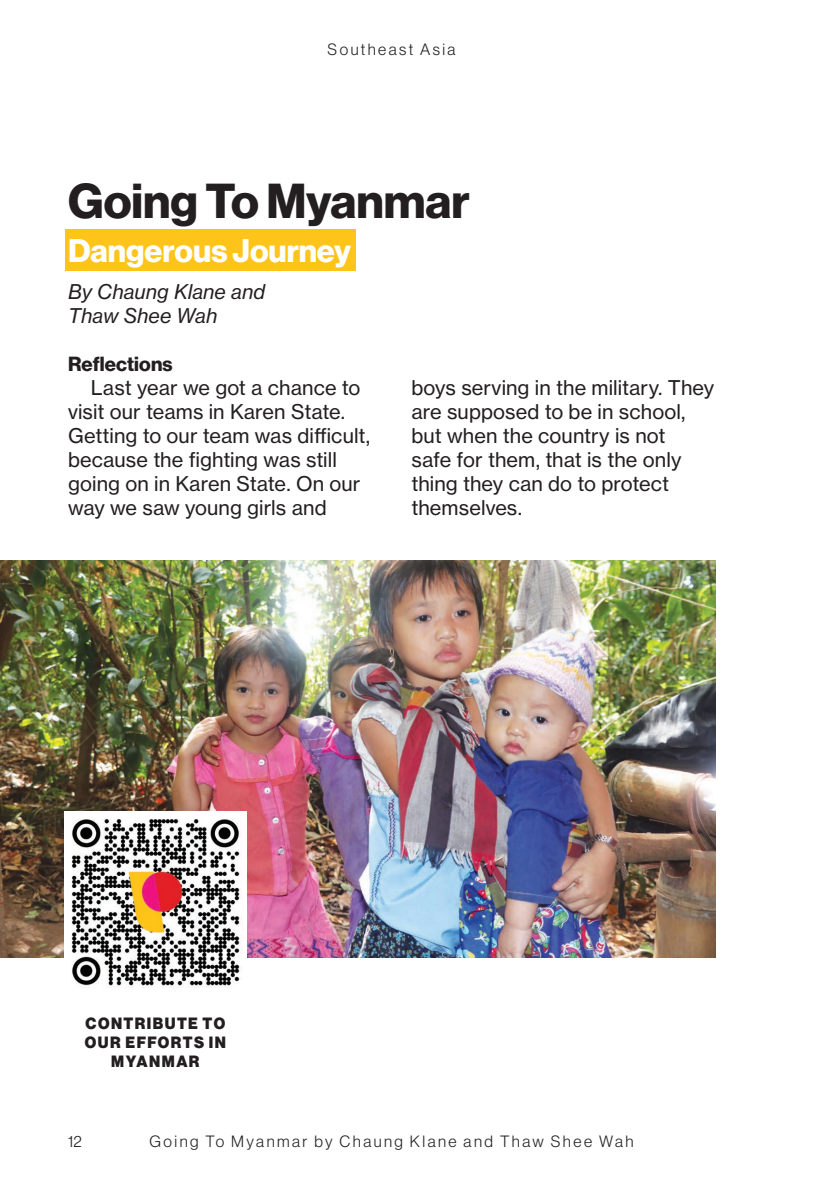
<style>
.page{position:relative;width:840px;height:1191px;background:#fff}
.page>*{position:absolute;margin:0;border:0;box-sizing:border-box;transform-origin:0 0}
.t1{font:48px "N Haas Grotesk DS Pro 75 Bd";color:#231f20}
.t2{font:32px "N Haas Grotesk DS Pro 75 Bd";color:#fff}
.t3{font:20px/24px "N Haas Grotesk TX Pro 55 Rg";letter-spacing:.005em;color:#231f20}
.t4{font:20px "N Haas Grotesk TX Pro 56 It";letter-spacing:.005em;color:#231f20}
.t5{font:20px "N Haas Grotesk DS Pro 75 Bd";letter-spacing:.005em;color:#231f20}
.t6{font:16px "N Haas Grotesk DS Pro 45 Lt";letter-spacing:.155em;color:#231f20}
.t7{font:16px/19.2px "N Haas Grotesk DS Pro 95 Blk";letter-spacing:.095em;color:#231f20;text-align:center;scale:.95 1}
</style>
<div class="page">
<img style="left:0;top:561px;width:714px;height:396px">
<div style="left:64px;top:229px;width:291px;height:41px;background:#fec419"></div>
<img style="left:64px;top:811px;width:182px;height:177px">
<p class="t6" style="left:327px;top:40px;width:129px">Southeast Asia</p>
<p class="t1" style="left:68px;top:173px;width:403px">Going To Myanmar</p>
<p class="t2" style="left:68px;top:232px;width:284px">Dangerous Journey</p>
<p class="t4" style="left:68px;top:280px;width:199px">By Chaung Klane and</p>
<p class="t4" style="left:68px;top:304px;width:151px">Thaw Shee Wah</p>
<p class="t5" style="left:68px;top:352px;width:106px">Reflections</p>
<p class="t3" style="left:68px;top:376px;width:303px;text-indent:23px">Last year we got a chance to visit our teams in Karen State.<br>Getting to our team was difficult, because the fighting was still going on in Karen State. On our way we saw young girls and</p>
<p class="t3" style="left:411px;top:375px;width:304px">boys serving in the military. They are supposed to be in school, but when the country is not<br>safe for them, that is the only thing they can do to protect themselves.</p>
<p class="t7" style="left:85px;top:1013px;width:150px">CONTRIBUTE TO<br>OUR EFFORTS IN<br>MYANMAR</p>
<p class="t6" style="left:68px;top:1132px;width:15px">12</p>
<p class="t6" style="left:149px;top:1132px;width:485px">Going To Myanmar by Chaung Klane and Thaw Shee Wah</p>
</div>
